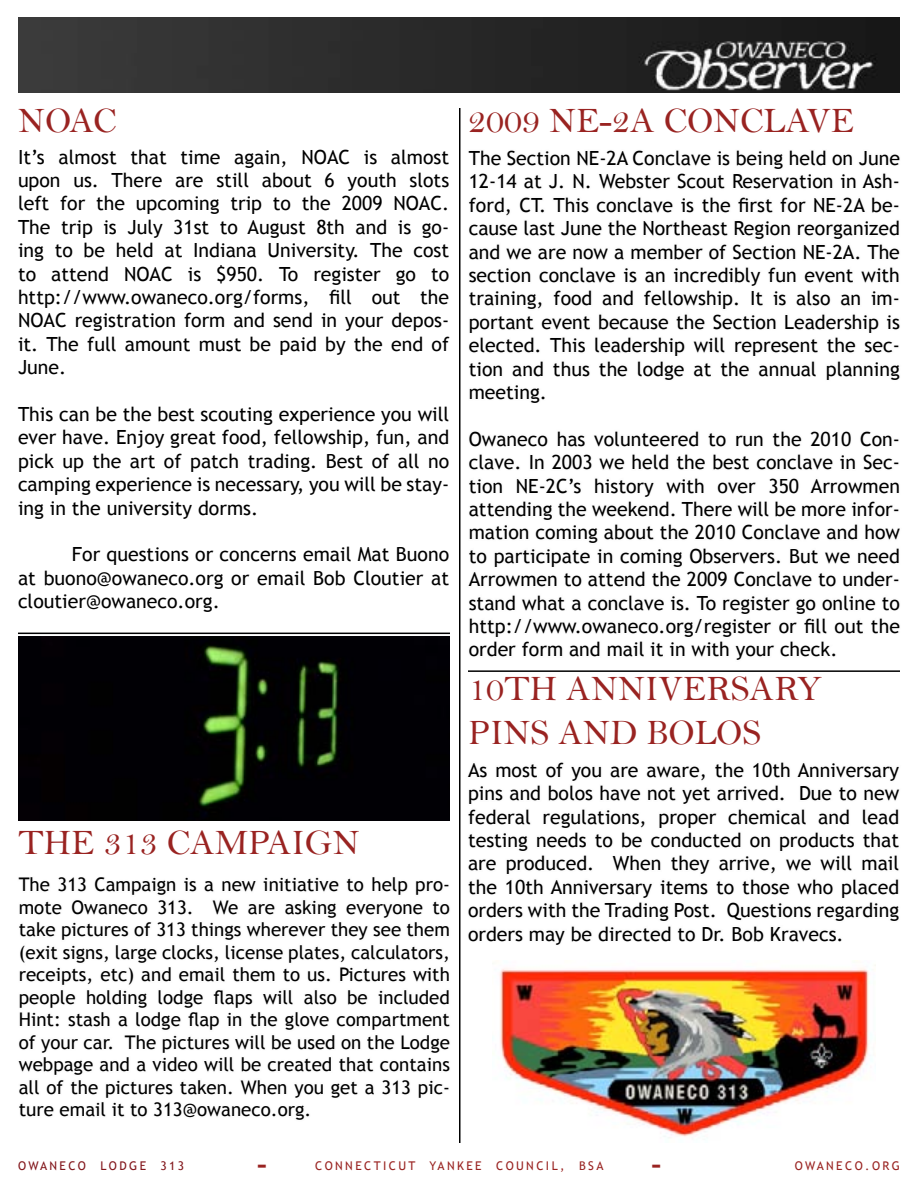
<style>
.page{position:relative;width:918px;height:1188px;background:#fff}
.page>*{position:absolute;margin:0;border:0;box-sizing:border-box;transform-origin:0 0}
.t1{font:37.5px "Trebuchet MS";color:#992321}
.t2{font:36px/43.2px "Bell";color:#992321}
.t3{font:19.5px/23.4px "Trebuchet MS";color:#000;text-align:justify}
.t4{font:18.75px/22.5px "Trebuchet MS";color:#000;text-align:justify}
.t5{font:12px "Trebuchet MS";letter-spacing:.2em;color:#992321}
.t6{font:12px "Trebuchet MS";letter-spacing:.2em;color:#82161b}
</style>
<div class="page">
<img style="left:18px;top:18px;width:882px;height:74px">
<hr style="left:459px;top:108px;width:1px;height:1035px;background:#000">
<img style="left:499px;top:965px;width:377px;height:172px">
<hr style="left:468px;top:670px;width:432px;height:2px;background:#000">
<hr style="left:18px;top:633px;width:432px;height:1px;background:#000">
<img style="left:18px;top:636px;width:432px;height:184px">
<h2 class="t2" style="left:18px;top:99px;width:100px">NOAC</h2>
<p class="t3" style="left:18px;top:145px;width:433px">It’s almost that time again, NOAC is almost upon us. There are still about 6 youth slots left for the upcoming trip to the 2009 NOAC.<br>The trip is July 31st to August 8th and is go&shy;ing to be held at Indiana University. The cost to attend NOAC is $950. To register go to http://www.owaneco.org/forms, fill out the NOAC registration form and send in your depos&shy;it. The full amount must be paid by the end of June.</p>
<p class="t3" style="left:18px;top:403px;width:433px">This can be the best scouting experience you will ever have. Enjoy great food, fellowship, fun, and pick up the art of patch trading. Best of all no camping experience is necessary, you will be stay&shy;ing in the university dorms.</p>
<p class="t3" style="left:18px;top:543px;width:433px;text-indent:54px">For questions or concerns email Mat Buono at buono@owaneco.org or email Bob Cloutier at cloutier@owaneco.org.</p>
<h2 class="t2" style="left:18px;top:821px;width:174px">THE 313 CAMPAIGN</h2>
<p class="t4" style="left:19px;top:874px;width:433px">The 313 Campaign is a new initiative to help pro&shy;mote Owaneco 313. We are asking everyone to take pictures of 313 things wherever they see them (exit signs, large clocks, license plates, calculators, receipts, etc) and email them to us. Pictures with people holding lodge flaps will also be included Hint: stash a lodge flap in the glove compartment of your car. The pictures will be used on the Lodge webpage and a video will be created that contains all of the pictures taken. When you get a 313 pic&shy;ture email it to 313@owaneco.org.</p>
<h2 class="t2" style="left:468px;top:99px;width:244px">2009 NE-2A CONCLAVE</h2>
<p class="t3" style="left:469px;top:147px;width:433px">The Section NE-2A Conclave is being held on June 12-14 at J. N. Webster Scout Reservation in Ash&shy;ford, CT. This conclave is the first for NE-2A be&shy;cause last June the Northeast Region reorganized and we are now a member of Section NE-2A. The section conclave is an incredibly fun event with training, food and fellowship. It is also an im&shy;portant event because the Section Leadership is elected. This leadership will represent the sec&shy;tion and thus the lodge at the annual planning meeting.</p>
<p class="t3" style="left:469px;top:427px;width:433px">Owaneco has volunteered to run the 2010 Con&shy;clave. In 2003 we held the best conclave in Sec&shy;tion NE-2C’s history with over 350 Arrowmen attending the weekend. There will be more infor&shy;mation coming about the 2010 Conclave and how to participate in coming Observers. But we need Arrowmen to attend the 2009 Conclave to under&shy;stand what a conclave is. To register go online to http://www.owaneco.org/register or fill out the order form and mail it in with your check.</p>
<h2 class="t2" style="left:468px;top:667px;width:123px">10TH ANNIVERSARY<br>PINS</h2>
<h2 class="t2" style="left:558px;top:710px;width:27px">AND</h2>
<h2 class="t2" style="left:647px;top:710px;width:46px">BOLOS</h2>
<p class="t3" style="left:468px;top:758px;width:433px">As most of you are aware, the 10th Anniversary pins and bolos have not yet arrived. Due to new federal regulations, proper chemical and lead testing needs to be conducted on products that are produced. When they arrive, we will mail the 10th Anniversary items to those who placed orders with the Trading Post. Questions regarding orders may be directed to Dr. Bob Kravecs.</p>
<p class="t6" style="left:18px;top:1159px;width:168px">OWANECO LODGE 313</p>
<h1 class="t1" style="left:255px;top:1141px;width:15px">-</h1>
<p class="t5" style="left:315px;top:1159px;width:290px">CONNECTICUT YANKEE COUNCIL, BSA</p>
<h1 class="t1" style="left:650px;top:1141px;width:15px">-</h1>
<p class="t5" style="left:795px;top:1159px;width:107px">OWANECO.ORG</p>
</div>
